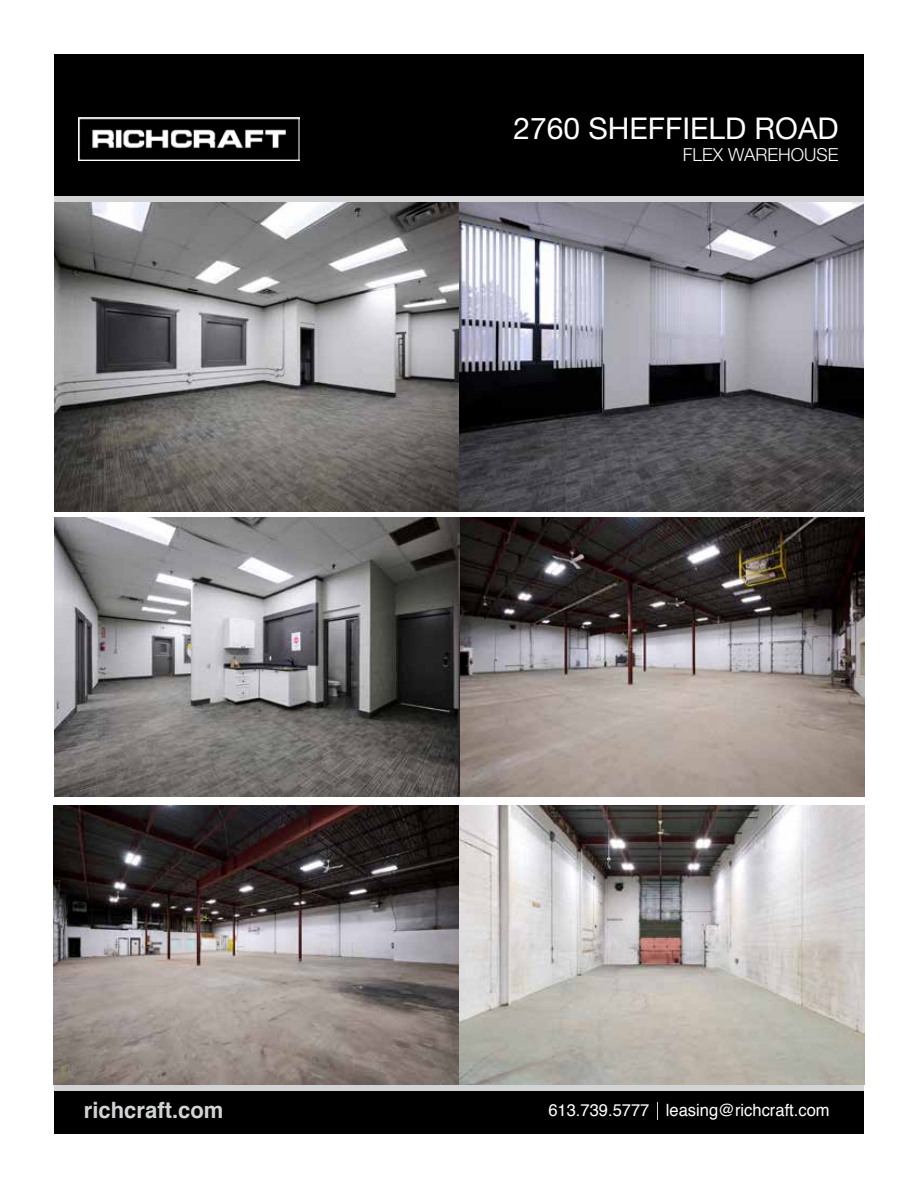
<style>
.page{position:relative;width:918px;height:1188px;background:#fff}
.page>*{position:absolute;margin:0;border:0;box-sizing:border-box;transform-origin:0 0}
.t1{font:30px "Helvetica Neue LT Std";color:#fff}
.t2{font:700 22.5px "Helvetica";color:#d1d3d4}
.t3{font:300 18px "Helvetica Neue LT Std";color:#fff}
.t4{font:16.95px "Helvetica";color:#fff}
</style>
<div class="page">
<div style="left:54px;top:54px;width:810px;height:142px;background:#000"></div>
<div style="left:54px;top:1091px;width:810px;height:43px;background:#000"></div>
<div style="left:54px;top:196px;width:810px;height:6px;background:#d1d3d4"></div>
<div style="left:54px;top:1084px;width:810px;height:7px;background:#d1d3d4"></div>
<img style="left:79px;top:118px;width:220px;height:42px">
<img style="left:54px;top:202px;width:810px;height:310px">
<img style="left:54px;top:518px;width:810px;height:279px">
<img style="left:54px;top:805px;width:810px;height:279px">
<h1 class="t1" style="left:513px;top:110px;width:327px">2760 SHEFFIELD ROAD</h1>
<p class="t3" style="left:683px;top:143px;width:157px">FLEX WAREHOUSE</p>
<h2 class="t2" style="left:84px;top:1092px;width:141px">richcraft.com</h2>
<p class="t4" style="left:548px;top:1097px;width:283px">613.739.5777 leasing@richcraft.com</p>
</div>
